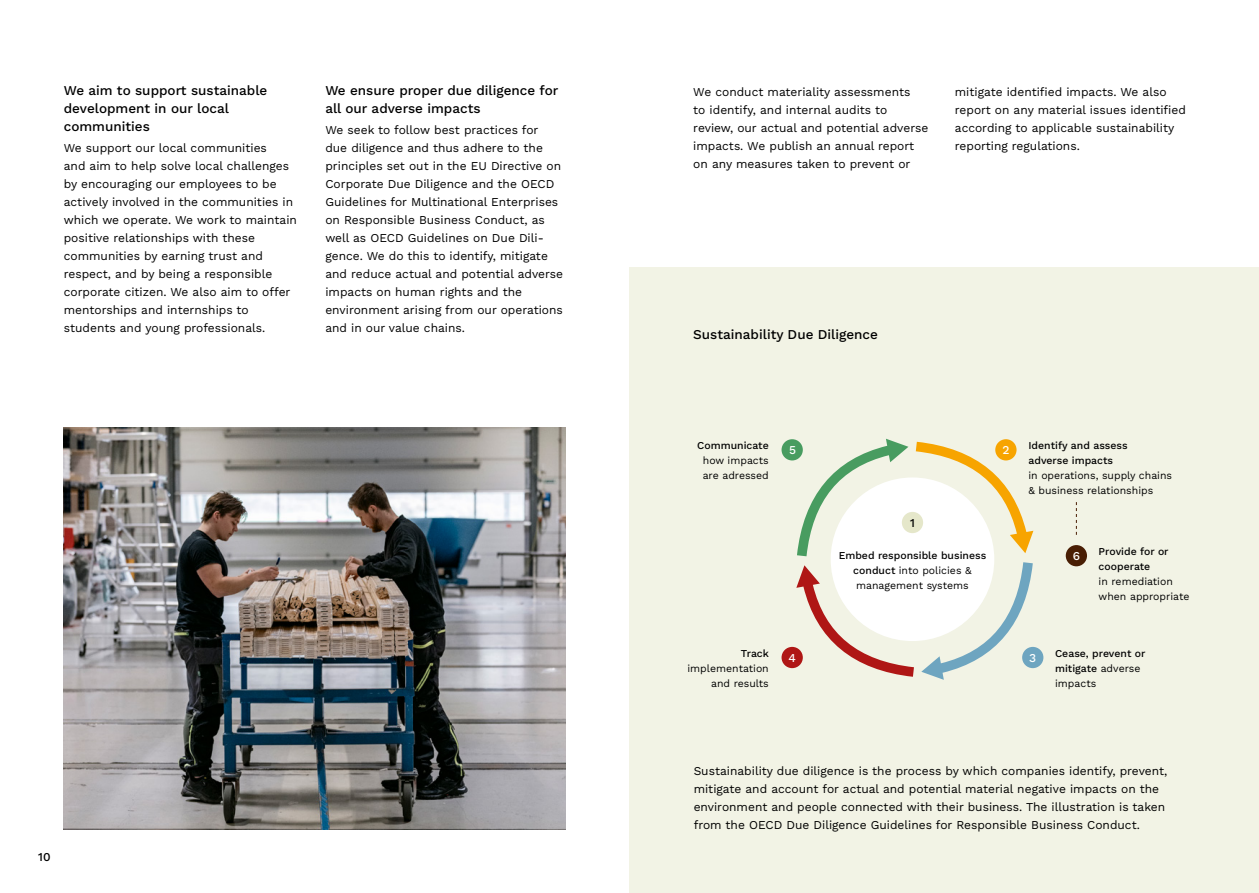
<style>
.page{position:relative;width:1259px;height:893px;background:#fff}
.page>*{position:absolute;margin:0;border:0;box-sizing:border-box;transform-origin:0 0}
.Mellomtittel_2{font:500 13.5px/18px "Work Sans";color:#000}
.Brødtekst{font:12px/18px "Work Sans";color:#000}
.Brødtekst-2{font:500 12px "Work Sans";color:#fff}
.Brødtekst-3{font:500 12px "Work Sans";color:#000}
.Brødtekst-4{font:10.5px/15px "Work Sans";color:#000}
.Brødtekst-5{font:500 10.5px/15px "Work Sans";color:#000;text-align:center}
.s1{font-weight:500}
.s2{font-weight:400}
</style>
<div class="page">
<div style="left:629px;top:268px;width:630px;height:625px;background:#f2f3e5"></div>
<div style="left:830px;top:477px;width:164px;height:164px;background:#fff;border-radius:50%"></div>
<svg style="left:797px;top:439px;width:111px;height:117px"></svg>
<svg style="left:916px;top:442px;width:117px;height:111px"></svg>
<svg style="left:921px;top:562px;width:111px;height:118px"></svg>
<svg style="left:796px;top:565px;width:118px;height:112px"></svg>
<div style="left:902px;top:512px;width:21px;height:21px;background:#e5e7ca;border-radius:50%"></div>
<div style="left:995px;top:439px;width:21px;height:21px;background:#f7a400;border-radius:50%"></div>
<div style="left:1065px;top:545px;width:22px;height:21px;background:#491e04;border-radius:50%"></div>
<div style="left:1022px;top:647px;width:21px;height:21px;background:#6ea5c0;border-radius:50%"></div>
<div style="left:781px;top:439px;width:22px;height:21px;background:#489c60;border-radius:50%"></div>
<div style="left:781px;top:647px;width:22px;height:21px;background:#af1615;border-radius:50%"></div>
<svg style="left:1076px;top:502px;width:1px;height:33px"></svg>
<img style="left:64px;top:427px;width:502px;height:402px">
<p class="Mellomtittel_2" style="left:64px;top:80px;width:205px">We aim to support sustainable development in our local communities</p>
<p class="Brødtekst" style="left:64px;top:138px;width:235px">We support our local communities<br>and aim to help solve local challenges by encouraging our employees to be actively involved in the communities in which we operate. We work to maintain positive relationships with these communities by earning trust and respect, and by being a responsible corporate citizen. We also aim to offer mentorships and internships to students and young professionals.</p>
<p class="Mellomtittel_2" style="left:325px;top:80px;width:234px">We ensure proper due diligence for all our adverse impacts</p>
<p class="Brødtekst" style="left:325px;top:120px;width:239px">We seek to follow best practices for due diligence and thus adhere to the principles set out in the EU Directive on Corporate Due Diligence and the OECD Guidelines for Multinational Enterprises on Responsible Business Conduct, as well as OECD Guidelines on Due Dili&shy;gence. We do this to identify, mitigate and reduce actual and potential adverse impacts on human rights and the environment arising from our operations and in our value chains.</p>
<p class="Brødtekst-3" style="left:38px;top:848px;width:14px">10</p>
<p class="Brødtekst" style="left:693px;top:83px;width:236px">We conduct materiality assessments<br>to identify, and internal audits to review, our actual and potential adverse impacts. We publish an annual report on any measures taken to prevent or</p>
<p class="Brødtekst" style="left:955px;top:83px;width:233px">mitigate identified impacts. We also report on any material issues identified according to applicable sustainability reporting regulations.</p>
<p class="Mellomtittel_2" style="left:693px;top:325px;width:186px">Sustainability Due Diligence</p>
<p class="Brødtekst-4" style="left:697px;top:437px;width:73px;text-align:center"><span class="s1">Communicate </span>how impacts are adressed</p>
<p class="Brødtekst-2" style="left:789px;top:441px;width:8px">5</p>
<p class="Brødtekst-4" style="left:687px;top:645px;width:83px;text-align:right"><span class="s1">Track </span>implementation and results</p>
<p class="Brødtekst-2" style="left:788px;top:649px;width:9px">4</p>
<p class="Brødtekst-2" style="left:1002px;top:441px;width:9px">2</p>
<p class="Brødtekst-3" style="left:910px;top:514px;width:6px">1</p>
<p class="Brødtekst-5" style="left:838px;top:547px;width:149px">Embed responsible business conduct <span class="s2">into policies &amp; management systems</span></p>
<p class="Brødtekst-4" style="left:1028px;top:437px;width:145px"><span class="s1">Identify and assess<br>adverse impacts<br></span>in operations, supply chains &amp; business relationships</p>
<p class="Brødtekst-2" style="left:1029px;top:649px;width:9px">3</p>
<p class="Brødtekst-2" style="left:1072px;top:547px;width:9px">6</p>
<p class="Brødtekst-4" style="left:1098px;top:543px;width:92px"><span class="s1">Provide for or cooperate<br></span>in remediation when appropriate</p>
<p class="Brødtekst-5" style="left:1055px;top:645px;width:92px;text-align:left">Cease, prevent or mitigate <span class="s2">adverse impacts</span></p>
<p class="Brødtekst" style="left:693px;top:762px;width:475px">Sustainability due diligence is the process by which companies identify, prevent, mitigate and account for actual and potential material negative impacts on the environment and people connected with their business. The illustration is taken from the OECD Due Diligence Guidelines for Responsible Business Conduct.</p>
</div>
